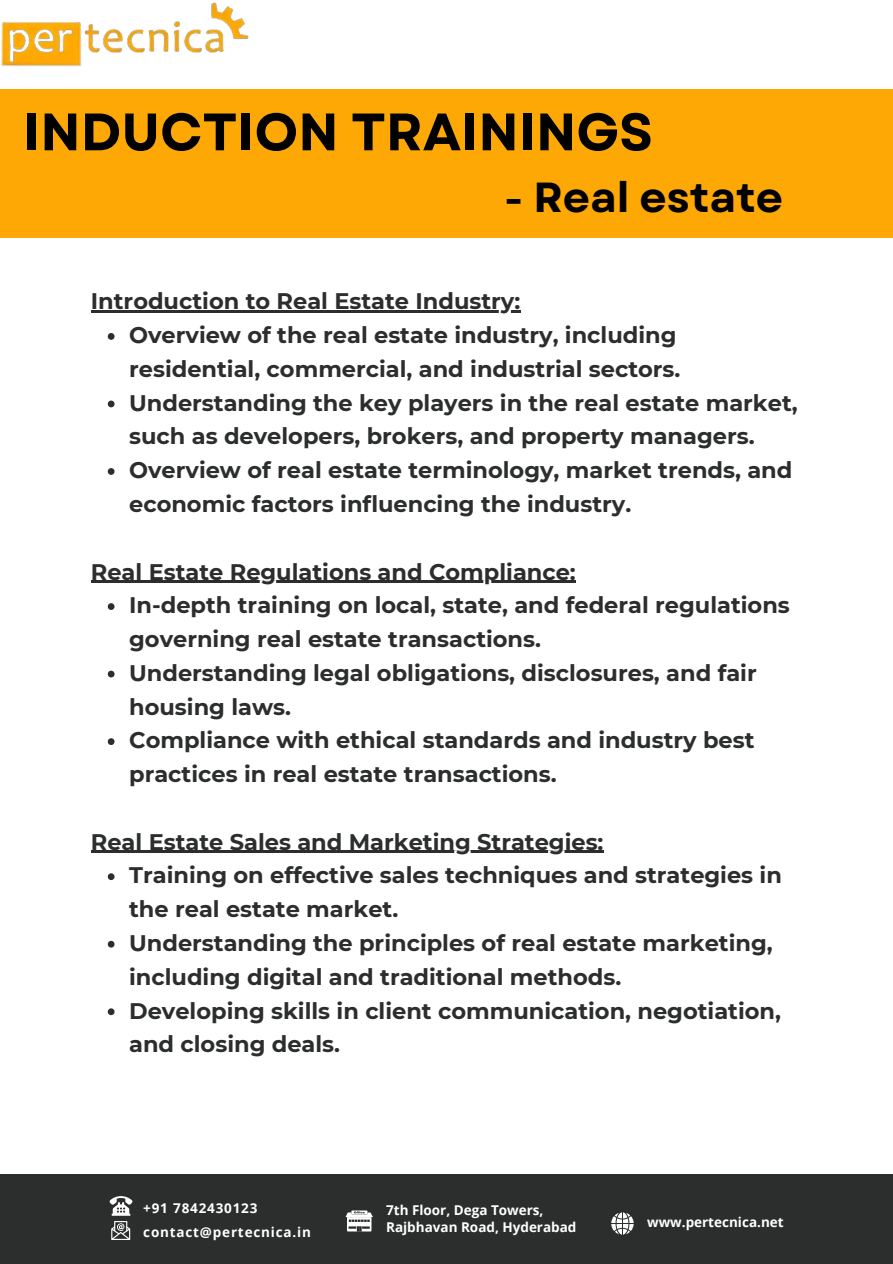
<style>
.page{position:relative;width:893px;height:1264px;background:#fff}
.page>*{position:absolute;margin:0;border:0;box-sizing:border-box;transform-origin:0 0}
.t1{font:700 52.5px "Garet";color:#000}
.t2{font:700 42px "Garet";color:#000}
.t3{font:700 22.5px/33.8px "Montserrat";color:#2c2d2d}
.t4{font:700 13.5px "Open Sans";color:#fff}
.t5{font:700 13.5px "Open Sans";letter-spacing:.06em;color:#fff}
</style>
<div class="page">
<img style="left:1px;top:2px;width:248px;height:65px">
<div style="left:0;top:89px;width:892px;height:149px;background:#fea806"></div>
<div style="left:0;top:1174px;width:892px;height:89px;background:#2c2d2d"></div>
<svg style="left:611px;top:1212px;width:22px;height:22px"></svg>
<svg style="left:345px;top:1210px;width:27px;height:21px"></svg>
<svg style="left:110px;top:1196px;width:22px;height:43px"></svg>
<hr style="left:91px;top:310px;width:429px;height:3px;background:#2c2d2d">
<svg style="left:108px;top:333px;width:6px;height:7px"></svg>
<svg style="left:108px;top:400px;width:6px;height:7px"></svg>
<svg style="left:108px;top:468px;width:6px;height:7px"></svg>
<hr style="left:91px;top:580px;width:485px;height:3px;background:#2c2d2d">
<svg style="left:108px;top:603px;width:6px;height:7px"></svg>
<svg style="left:108px;top:670px;width:6px;height:7px"></svg>
<svg style="left:108px;top:738px;width:6px;height:7px"></svg>
<hr style="left:91px;top:850px;width:512px;height:3px;background:#2c2d2d">
<svg style="left:108px;top:873px;width:6px;height:7px"></svg>
<svg style="left:108px;top:940px;width:6px;height:7px"></svg>
<svg style="left:108px;top:1008px;width:6px;height:7px"></svg>
<p class="t1" style="left:23px;top:94px;width:631px">INDUCTION TRAININGS</p>
<p class="t2" style="left:504px;top:167px;width:280px">- Real estate</p>
<p class="t3" style="left:91px;top:284px;width:431px">Introduction to Real Estate Industry:</p>
<p class="t3" style="left:129px;top:318px;width:552px">Overview of the real estate industry, including residential, commercial, and industrial sectors.</p>
<p class="t3" style="left:129px;top:386px;width:670px">Understanding the key players in the real estate market, such as developers, brokers, and property managers.</p>
<p class="t3" style="left:129px;top:453px;width:664px">Overview of real estate terminology, market trends, and economic factors influencing the industry.</p>
<p class="t3" style="left:91px;top:554px;width:486px">Real Estate Regulations and Compliance:</p>
<p class="t3" style="left:129px;top:588px;width:662px">In-depth training on local, state, and federal regulations governing real estate transactions.</p>
<p class="t3" style="left:129px;top:656px;width:629px">Understanding legal obligations, disclosures, and fair housing laws.</p>
<p class="t3" style="left:129px;top:723px;width:627px">Compliance with ethical standards and industry best practices in real estate transactions.</p>
<p class="t3" style="left:91px;top:824px;width:514px">Real Estate Sales and Marketing Strategies:</p>
<p class="t3" style="left:129px;top:858px;width:654px">Training on effective sales techniques and strategies in the real estate market.</p>
<p class="t3" style="left:129px;top:926px;width:645px">Understanding the principles of real estate marketing, including digital and traditional methods.</p>
<p class="t3" style="left:129px;top:993px;width:653px">Developing skills in client communication, negotiation, and closing deals.</p>
<p class="t5" style="left:143px;top:1198px;width:116px">+91 7842430123</p>
<p class="t5" style="left:143px;top:1222px;width:169px">contact@pertecnica.in</p>
<p class="t4" style="left:386px;top:1200px;width:159px">7th Floor, Dega Towers,</p>
<p class="t4" style="left:386px;top:1217px;width:192px">Rajbhavan Road, Hyderabad</p>
<p class="t4" style="left:647px;top:1212px;width:138px">www.pertecnica.net</p>
</div>
